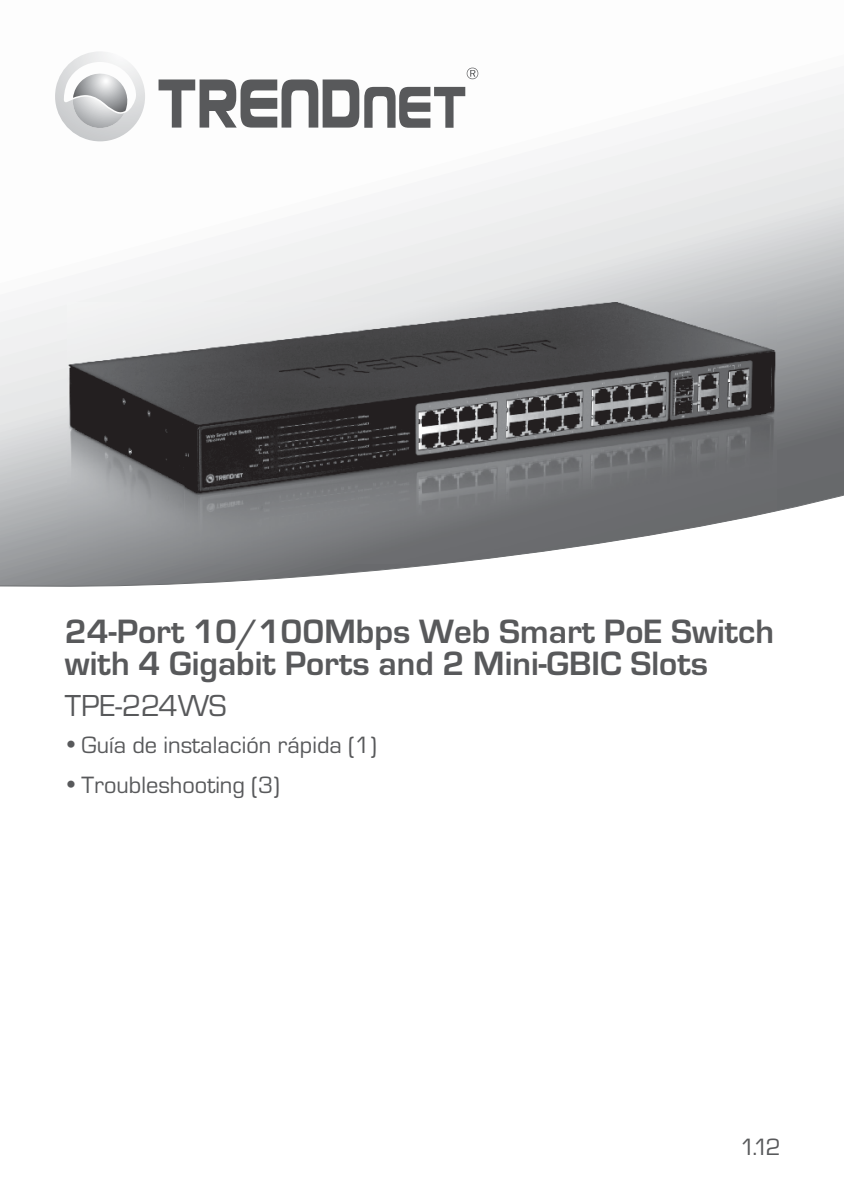
<style>
.page{position:relative;width:844px;height:1191px;background:#fff}
.page>*{position:absolute;margin:0;border:0;box-sizing:border-box;transform-origin:0 0}
.t1{font:700 35px/32.2px "Eurostile";color:#58595b}
.t2{font:31.5px "Eurostile T";color:#58595b}
.t3{font:24.5px/40.9px "Eurostile";color:#58595b}
.t4{font:24.5px "Eurostile T";color:#58595b}
</style>
<div class="page">
<svg style="left:0;top:67px;width:843px;height:520px"></svg>
<svg style="left:55px;top:51px;width:90px;height:90px"></svg>
<svg style="left:158px;top:68px;width:320px;height:60px"></svg>
<p class="t1" style="left:65px;top:618px;width:710px">24-Port 10/100Mbps Web Smart PoE Switch with 4 Gigabit Ports and 2 Mini-GBIC Slots</p>
<p class="t2" style="left:65px;top:691px;width:163px">TPE-224WS</p>
<p class="t3" style="left:82px;top:726px;width:296px">Guía de instalación rápida (1)<br>Troubleshooting (3)</p>
<p class="t4" style="left:740px;top:1135px;width:42px">1.12</p>
</div>
